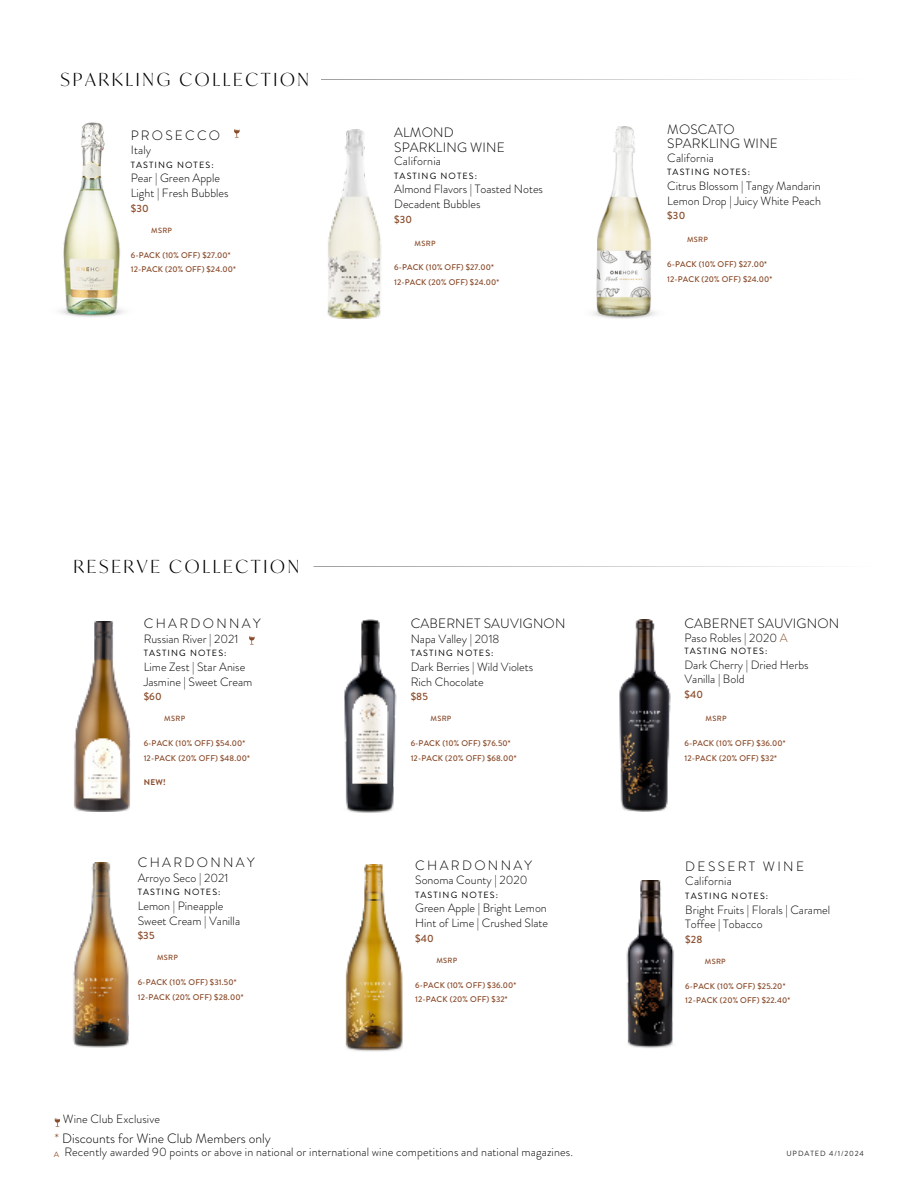
<style>
.page{position:relative;width:918px;height:1188px;background:#fff}
.page>*{position:absolute;margin:0;border:0;box-sizing:border-box;transform-origin:0 0}
.t1{font:300 18px "Ivy Mode";letter-spacing:.15em;color:#000}
.t2{font:300 13.5px/14.7px "Brandon Grotesque";letter-spacing:.015em;color:#000}
.t3{font:300 13.5px "Brandon Grotesque";letter-spacing:.175em;color:#000}
.t4{font:300 13.5px "Brandon Grotesque";letter-spacing:.16em;color:#000}
.t5{font:300 12px/14.7px "Brandon Grotesque";color:#000}
.t6{font:500 10.5px "Brandon Grotesque";letter-spacing:.015em;color:#894a29}
.t7{font:9px "Brandon Grotesque";letter-spacing:.125em;color:#000}
.t8{font:500 8.25px/14.7px "Brandon Grotesque";letter-spacing:.02em;color:#894a29}
.t9{font:700 8.25px "Brandon Grotesque";color:#894a29}
.t10{font:500 7.5px "Brandon Grotesque";letter-spacing:.04em;color:#894a29}
.t11{font:7.5px "Brandon Grotesque";letter-spacing:.12em;color:#2a2a29}
.t12{font:7.5px "Montserrat";color:#894a29}
.s1{color:#894a29}
</style>
<div class="page">
<hr style="left:321px;top:79px;width:549px;height:1px;background:#000">
<img style="left:327px;top:129px;width:55px;height:190px">
<svg style="left:55px;top:1118px;width:5px;height:9px"></svg>
<svg style="left:234px;top:129px;width:6px;height:9px"></svg>
<img style="left:593px;top:126px;width:63px;height:193px">
<img style="left:60px;top:122px;width:64px;height:195px">
<hr style="left:313px;top:567px;width:570px;height:1px;background:#000">
<img style="left:344px;top:620px;width:53px;height:193px">
<img style="left:74px;top:621px;width:57px;height:190px">
<img style="left:619px;top:620px;width:52px;height:192px">
<img style="left:73px;top:863px;width:56px;height:185px">
<img style="left:345px;top:864px;width:58px;height:188px">
<img style="left:626px;top:881px;width:48px;height:167px">
<svg style="left:249px;top:636px;width:6px;height:9px"></svg>
<h4 class="t1" style="left:60px;top:68px;width:250px">SPARKLING COLLECTION</h4>
<h4 class="t4" style="left:131px;top:126px;width:91px">PROSECCO</h4>
<h4 class="t5" style="left:131px;top:143px;width:22px">Italy</h4>
<h4 class="t7" style="left:131px;top:158px;width:84px">TASTING NOTES:</h4>
<h4 class="t5" style="left:131px;top:171px;width:99px">Pear | Green Apple<br>Light | Fresh Bubbles</h4>
<h4 class="t6" style="left:131px;top:201px;width:19px">$30</h4>
<h4 class="t10" style="left:151px;top:225px;width:22px">MSRP</h4>
<p class="t8" style="left:131px;top:247px;width:107px">6-PACK (10% OFF) $27.00*<br>12-PACK (20% OFF) $24.00*</p>
<h3 class="t2" style="left:394px;top:125px;width:112px">ALMOND<br>SPARKLING WINE</h3>
<h3 class="t5" style="left:394px;top:154px;width:48px">California</h3>
<h3 class="t7" style="left:394px;top:169px;width:84px">TASTING NOTES:</h3>
<h3 class="t5" style="left:394px;top:182px;width:150px">Almond Flavors | Toasted Notes<br>Decadent Bubbles</h3>
<h3 class="t6" style="left:394px;top:212px;width:19px">$30</h3>
<h3 class="t10" style="left:415px;top:238px;width:22px">MSRP</h3>
<h3 class="t8" style="left:394px;top:260px;width:107px">6-PACK (10% OFF) $27.00*<br>12-PACK (20% OFF) $24.00*</h3>
<h4 class="t2" style="left:667px;top:122px;width:112px">MOSCATO<br>SPARKLING WINE</h4>
<h4 class="t5" style="left:667px;top:151px;width:48px">California</h4>
<h4 class="t7" style="left:667px;top:166px;width:84px">TASTING NOTES:</h4>
<h4 class="t5" style="left:667px;top:179px;width:155px">Citrus Blossom | Tangy Mandarin<br>Lemon Drop | Juicy White Peach</h4>
<h4 class="t6" style="left:667px;top:208px;width:20px">$30</h4>
<p class="t10" style="left:687px;top:234px;width:22px">MSRP</p>
<p class="t8" style="left:667px;top:257px;width:107px">6-PACK (10% OFF) $27.00*<br>12-PACK (20% OFF) $24.00*</p>
<h3 class="t1" style="left:74px;top:555px;width:227px">RESERVE COLLECTION</h3>
<h1 class="t3" style="left:144px;top:614px;width:119px">CHARDONNAY</h1>
<h1 class="t5" style="left:144px;top:631px;width:96px">Russian River | 2021</h1>
<h1 class="t7" style="left:144px;top:647px;width:84px">TASTING NOTES:</h1>
<h1 class="t5" style="left:144px;top:660px;width:110px">Lime Zest | Star Anise<br>Jasmine | Sweet Cream</h1>
<h1 class="t6" style="left:144px;top:689px;width:20px">$60</h1>
<h4 class="t2" style="left:411px;top:616px;width:156px">CABERNET SAUVIGNON</h4>
<h4 class="t5" style="left:411px;top:631px;width:90px">Napa Valley | 2018</h4>
<h4 class="t7" style="left:411px;top:647px;width:84px">TASTING NOTES:</h4>
<h4 class="t5" style="left:411px;top:660px;width:124px">Dark Berries | Wild Violets<br>Rich Chocolate</h4>
<h4 class="t6" style="left:411px;top:689px;width:19px">$85</h4>
<p class="t2" style="left:684px;top:616px;width:156px">CABERNET SAUVIGNON</p>
<p class="t5" style="left:684px;top:630px;width:105px">Paso Robles | 2020 <span class="s1">A</span></p>
<p class="t7" style="left:684px;top:645px;width:84px">TASTING NOTES:</p>
<p class="t5" style="left:684px;top:657px;width:126px">Dark Cherry | Dried Herbs<br>Vanilla | Bold</p>
<p class="t6" style="left:684px;top:687px;width:20px">$40</p>
<p class="t10" style="left:164px;top:713px;width:22px">MSRP</p>
<h4 class="t10" style="left:431px;top:713px;width:22px">MSRP</h4>
<h4 class="t10" style="left:706px;top:713px;width:22px">MSRP</h4>
<h4 class="t8" style="left:144px;top:736px;width:108px">6-PACK (10% OFF) $54.00*<br>12-PACK (20% OFF) $48.00*</h4>
<h4 class="t9" style="left:144px;top:776px;width:24px">NEW!</h4>
<h2 class="t8" style="left:411px;top:736px;width:107px">6-PACK (10% OFF) $76.50*<br>12-PACK (20% OFF) $68.00*</h2>
<p class="t8" style="left:684px;top:736px;width:103px">6-PACK (10% OFF) $36.00*<br>12-PACK (20% OFF) $32*</p>
<h4 class="t3" style="left:138px;top:853px;width:119px">CHARDONNAY</h4>
<h4 class="t5" style="left:138px;top:870px;width:92px">Arroyo Seco | 2021</h4>
<h4 class="t7" style="left:138px;top:886px;width:84px">TASTING NOTES:</h4>
<h4 class="t5" style="left:138px;top:899px;width:104px">Lemon | Pineapple<br>Sweet Cream | Vanilla</h4>
<h4 class="t6" style="left:138px;top:928px;width:18px">$35</h4>
<p class="t3" style="left:415px;top:855px;width:119px">CHARDONNAY</p>
<p class="t5" style="left:415px;top:873px;width:114px">Sonoma County | 2020</p>
<p class="t7" style="left:415px;top:888px;width:84px">TASTING NOTES:</p>
<p class="t5" style="left:415px;top:901px;width:134px">Green Apple | Bright Lemon<br>Hint of Lime | Crushed Slate</p>
<p class="t6" style="left:415px;top:931px;width:20px">$40</p>
<h4 class="t3" style="left:685px;top:857px;width:120px">DESSERT WINE</h4>
<h4 class="t5" style="left:685px;top:874px;width:48px">California</h4>
<h4 class="t7" style="left:685px;top:889px;width:84px">TASTING NOTES:</h4>
<h4 class="t5" style="left:685px;top:902px;width:146px">Bright Fruits | Florals | Caramel<br>Toffee | Tobacco</h4>
<h4 class="t6" style="left:685px;top:932px;width:19px">$28</h4>
<h4 class="t10" style="left:157px;top:952px;width:22px">MSRP</h4>
<h4 class="t10" style="left:436px;top:955px;width:22px">MSRP</h4>
<h3 class="t10" style="left:705px;top:956px;width:22px">MSRP</h3>
<h3 class="t8" style="left:138px;top:975px;width:107px">6-PACK (10% OFF) $31.50*<br>12-PACK (20% OFF) $28.00*</h3>
<h3 class="t8" style="left:415px;top:977px;width:103px">6-PACK (10% OFF) $36.00*<br>12-PACK (20% OFF) $32*</h3>
<p class="t8" style="left:685px;top:979px;width:106px">6-PACK (10% OFF) $25.20*<br>12-PACK (20% OFF) $22.40*</p>
<h3 class="t5" style="left:63px;top:1112px;width:99px">Wine Club Exclusive</h3>
<h4 class="t2" style="left:55px;top:1131px;width:218px"><span class="s1">*</span> Discounts for Wine Club Members only</h4>
<h4 class="t12" style="left:54px;top:1150px;width:7px">A</h4>
<h3 class="t5" style="left:64px;top:1145px;width:510px">Recently awarded 90 points or above in national or international wine competitions and national magazines.</h3>
<h4 class="t11" style="left:786px;top:1148px;width:79px">UPDATED 4/1/2024</h4>
</div>
